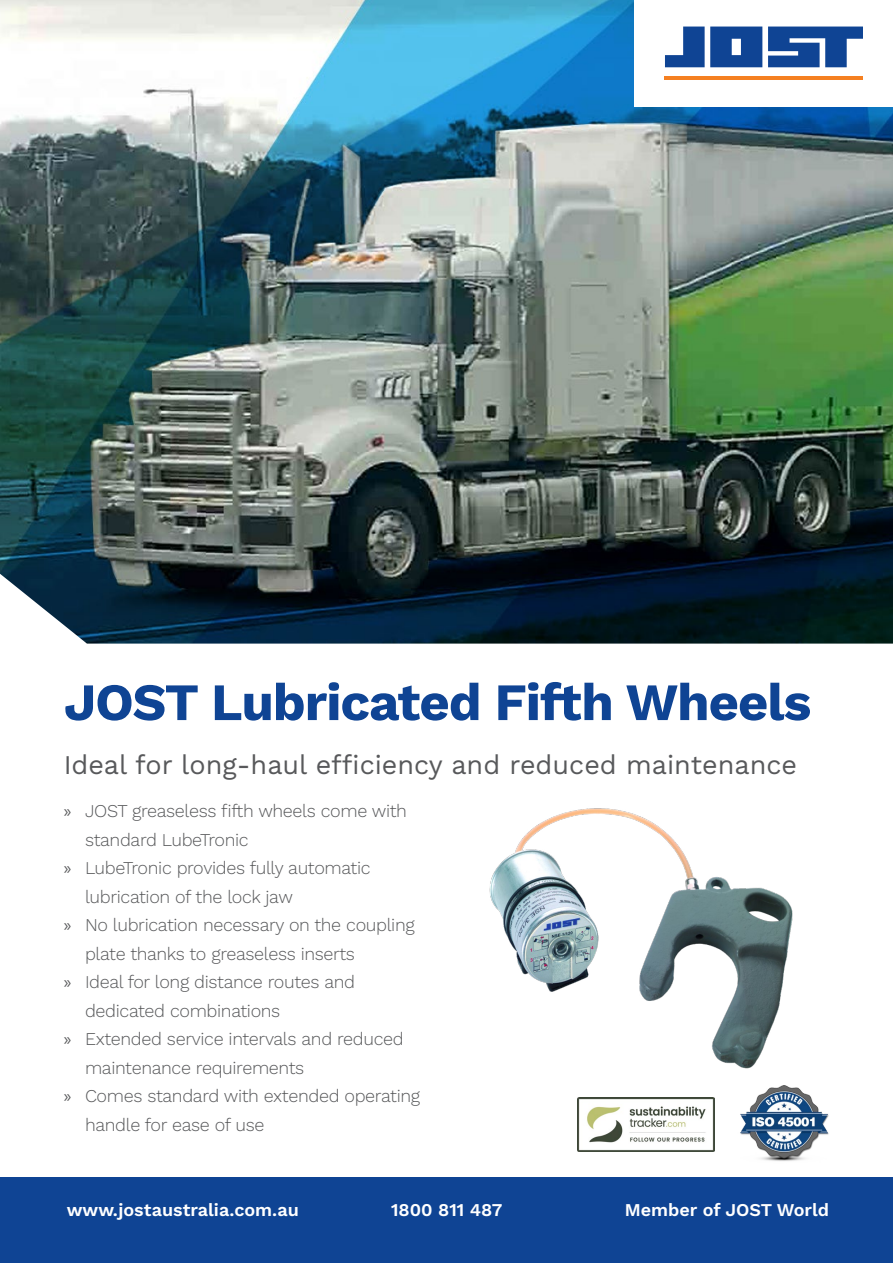
<style>
.page{position:relative;width:893px;height:1263px;background:#fff}
.page>*{position:absolute;margin:0;border:0;box-sizing:border-box;transform-origin:0 0}
.t1{font:700 52.5px "Work Sans";letter-spacing:-.02em;color:#0f4494}
.t2{font:27px "Work Sans";color:#58595b}
.t3{font:300 18px "Work Sans";letter-spacing:-.02em;color:#58595b}
.t4{font:600 18px "Work Sans";color:#fff}
.s1{font-family:"Myriad Pro";font-weight:400}
</style>
<div class="page">
<img style="left:0;top:0;width:893px;height:644px">
<div style="left:0;top:1178px;width:893px;height:85px;background:#0f4494"></div>
<div style="left:635px;top:0;width:258px;height:106px;background:#fff"></div>
<svg style="left:665px;top:27px;width:198px;height:40px"></svg>
<hr style="left:665px;top:76px;width:198px;height:4px;background:#f58021">
<img style="left:489px;top:808px;width:304px;height:261px">
<img style="left:740px;top:1085px;width:89px;height:76px">
<img style="left:577px;top:1097px;width:138px;height:55px">
<h1 class="t1" style="left:64px;top:662px;width:749px">JOST Lubricated Fifth Wheels</h1>
<h2 class="t2" style="left:64px;top:744px;width:735px">Ideal for long-haul efficiency and reduced maintenance</h2>
<p class="t3" style="left:64px;top:798px;width:345px"><span class="s1">»</span> JOST greaseless fifth wheels come with</p>
<p class="t3" style="left:85px;top:826px;width:165px">standard LubeTronic</p>
<p class="t3" style="left:64px;top:855px;width:308px"><span class="s1">»</span> LubeTronic provides fully automatic</p>
<p class="t3" style="left:85px;top:883px;width:210px">lubrication of the lock jaw</p>
<p class="t3" style="left:64px;top:912px;width:352px"><span class="s1">»</span> No lubrication necessary on the coupling</p>
<p class="t3" style="left:85px;top:940px;width:271px">plate thanks to greaseless inserts</p>
<p class="t3" style="left:64px;top:968px;width:293px"><span class="s1">»</span> Ideal for long distance routes and</p>
<p class="t3" style="left:85px;top:997px;width:197px">dedicated combinations</p>
<p class="t3" style="left:64px;top:1025px;width:341px"><span class="s1">»</span> Extended service intervals and reduced</p>
<p class="t3" style="left:85px;top:1054px;width:221px">maintenance requirements</p>
<p class="t3" style="left:64px;top:1082px;width:358px"><span class="s1">»</span> Comes standard with extended operating</p>
<p class="t3" style="left:85px;top:1111px;width:181px">handle for ease of use</p>
<p class="t4" style="left:67px;top:1196px;width:233px">www.jostaustralia.com.au</p>
<p class="t4" style="left:391px;top:1196px;width:113px">1800 811 487</p>
<p class="t4" style="left:625px;top:1196px;width:206px">Member of JOST World</p>
</div>
